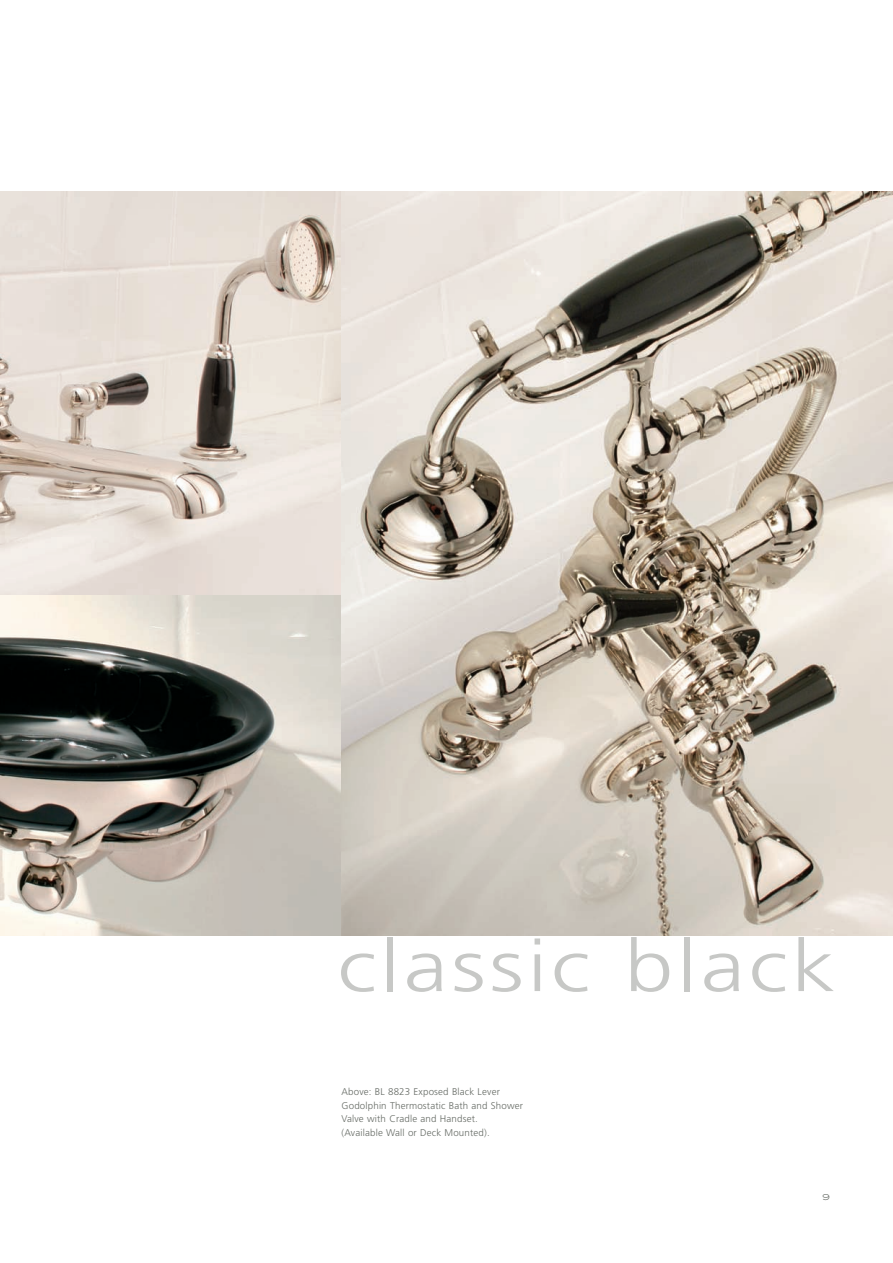
<style>
.page{position:relative;width:893px;height:1263px;background:#fff}
.page>*{position:absolute;margin:0;border:0;box-sizing:border-box;transform-origin:0 0}
.t1{font:300 72px "Frutiger";letter-spacing:.045em;color:#c7c8c6;scale:1.22 1}
.t2{font:300 9.75px/13.5px "Frutiger";letter-spacing:.015em;color:#666b65}
.t3{font:300 9px "AT Sackers Gothic";color:#666b65}
</style>
<div class="page">
<img style="left:340px;top:191px;width:553px;height:744px">
<svg style="left:0;top:191px;width:340px;height:404px;background:#dfd6cd"></svg>
<svg style="left:0;top:595px;width:340px;height:340px;background:#9b9890"></svg>
<h1 class="t1" style="left:337px;top:937px;width:410px">classic black</h1>
<p class="t2" style="left:342px;top:1086px;width:183px">Above: BL 8823 Exposed Black Lever Godolphin Thermostatic Bath and Shower Valve with Cradle and Handset.<br>(Available Wall or Deck Mounted).</p>
<p class="t3" style="left:822px;top:1193px;width:10px">9</p>
</div>
